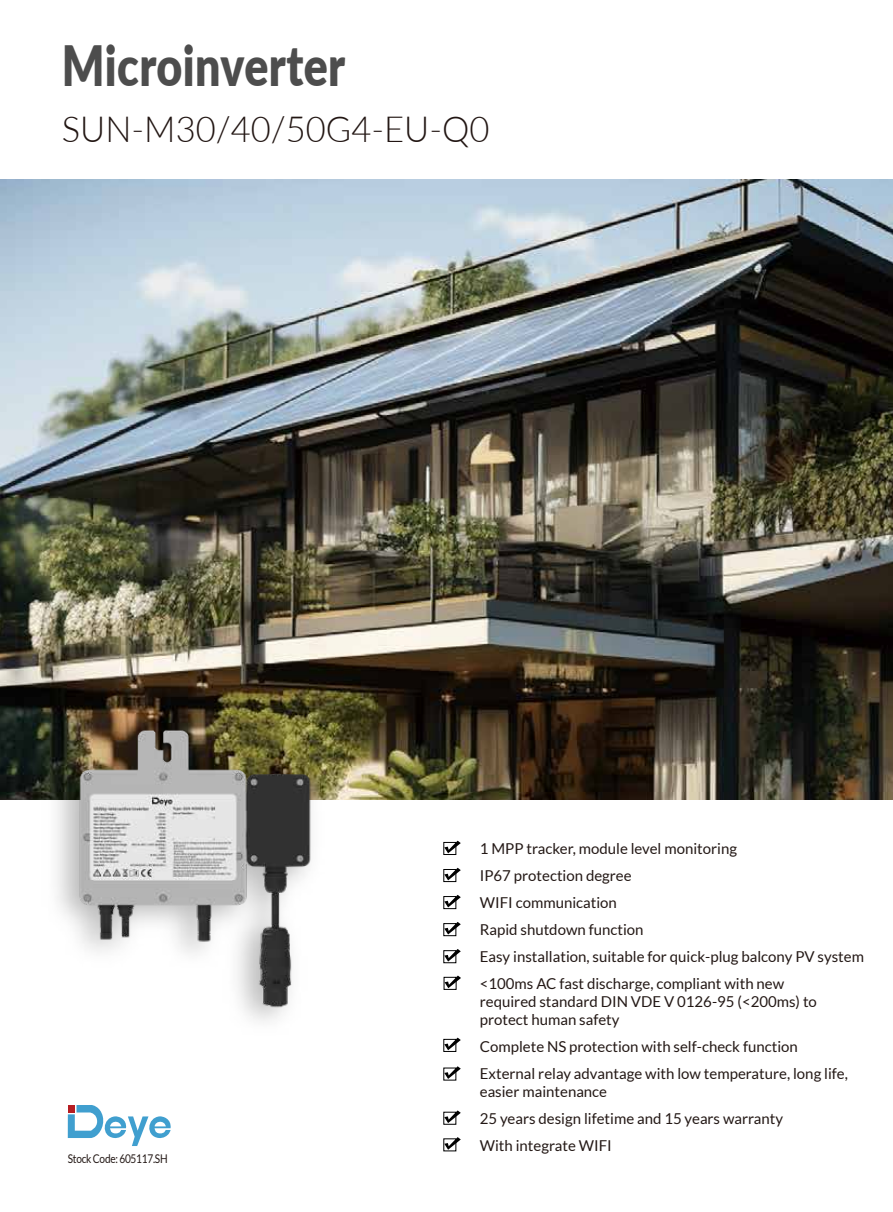
<style>
.page{position:relative;width:893px;height:1212px;background:#fff}
.page>*{position:absolute;margin:0;border:0;box-sizing:border-box;transform-origin:0 0}
.t1{font:900 55.5px "Lato";letter-spacing:.01em;color:#4d4d4d;scale:.81 1}
.t2{font:300 36px "Lato";color:#221613;scale:.96 1}
.t3{font:15px/27px "Lato";color:#231815}
.t4{font:12px "Lato";letter-spacing:-.025em;color:#231815;scale:.84 1}
</style>
<div class="page">
<img style="left:0;top:180px;width:893px;height:619px">
<svg style="left:68px;top:1105px;width:103px;height:41px"></svg>
<div style="left:68px;top:1105px;width:7px;height:7px;background:#b61d22"></div>
<img style="left:37px;top:703px;width:295px;height:97px">
<img style="left:51px;top:707px;width:289px;height:314px">
<div style="left:443px;top:842px;width:13px;height:13px;border:1px solid #000"></div>
<svg style="left:444px;top:841px;width:17px;height:12px"></svg>
<div style="left:443px;top:869px;width:13px;height:13px;border:1px solid #000"></div>
<svg style="left:444px;top:868px;width:17px;height:12px"></svg>
<div style="left:443px;top:896px;width:13px;height:13px;border:1px solid #000"></div>
<svg style="left:444px;top:895px;width:17px;height:12px"></svg>
<div style="left:443px;top:923px;width:13px;height:13px;border:1px solid #000"></div>
<svg style="left:444px;top:922px;width:17px;height:12px"></svg>
<svg style="left:444px;top:949px;width:17px;height:12px"></svg>
<div style="left:444px;top:977px;width:12px;height:13px;border:1px solid #000"></div>
<svg style="left:444px;top:975px;width:17px;height:13px"></svg>
<div style="left:443px;top:1039px;width:13px;height:13px;border:1px solid #000"></div>
<svg style="left:444px;top:1037px;width:17px;height:13px"></svg>
<svg style="left:444px;top:1066px;width:17px;height:13px"></svg>
<svg style="left:444px;top:1110px;width:17px;height:13px"></svg>
<svg style="left:444px;top:1137px;width:17px;height:13px"></svg>
<h1 class="t1" style="left:62px;top:24px;width:352px">Microinverter</h1>
<h2 class="t2" style="left:62px;top:104px;width:447px">SUN-M30/40/50G4-EU-Q0</h2>
<p class="t4" style="left:68px;top:1151px;width:120px">Stock Code: 605117.SH</p>
<p class="t3" style="left:480px;top:835px;width:386px">1 MPP tracker, module level monitoring<br>IP67 protection degree<br>WIFI communication<br>Rapid shutdown function<br>Easy installation, suitable for quick-plug balcony PV system &lt;100ms AC fast discharge, compliant with new</p>
<p class="t3" style="left:480px;top:992px;width:339px;line-height:18px">required standard DIN VDE V 0126-95 (&lt;200ms) to protect human safety</p>
<p class="t3" style="left:480px;top:1033px;width:370px">Complete NS protection with self-check function<br>External relay advantage with low temperature, long life,</p>
<p class="t3" style="left:480px;top:1078px;width:305px">easier maintenance<br>25 years design lifetime and 15 years warranty<br>With integrate WIFI</p>
</div>
